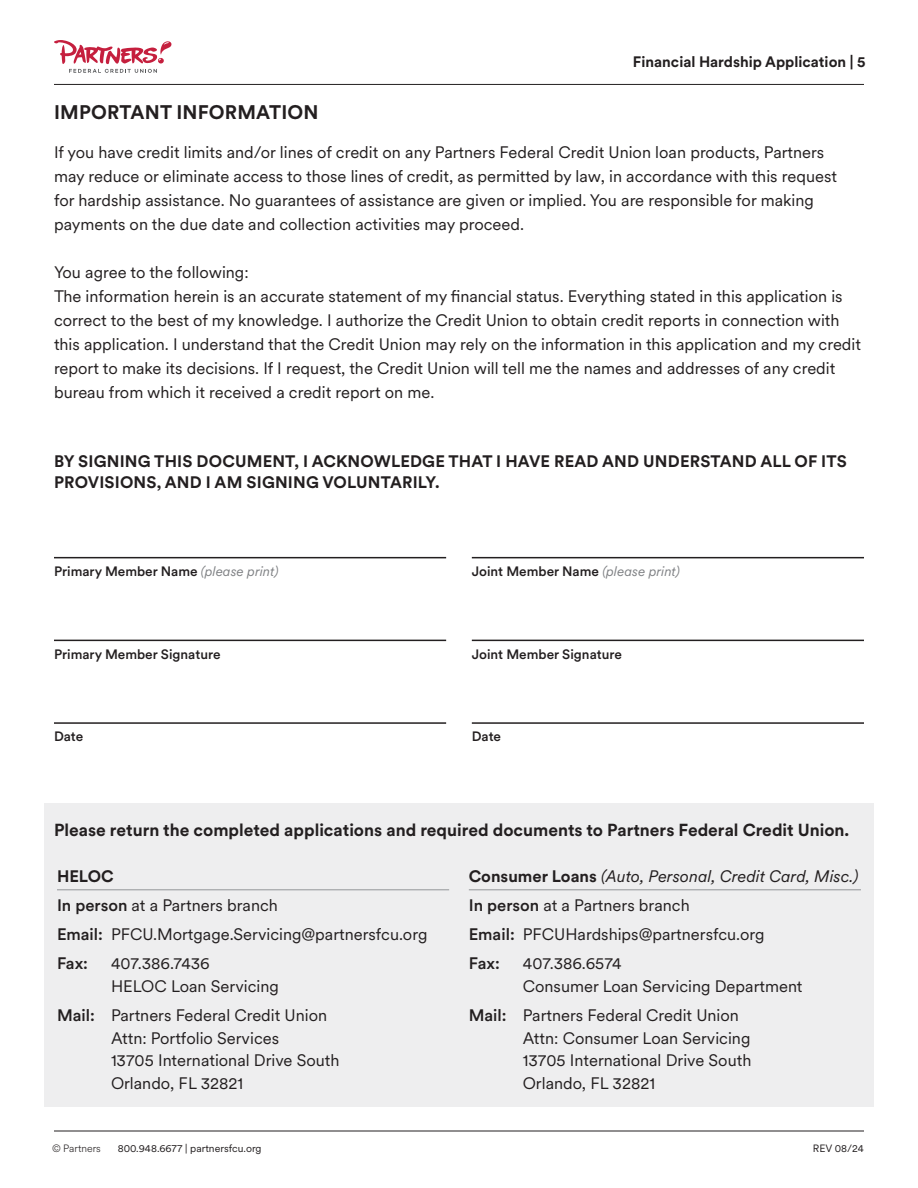
<style>
.page{position:relative;width:918px;height:1188px;background:#fff}
.page>*{position:absolute;margin:0;border:0;box-sizing:border-box;transform-origin:0 0}
.t1{font:700 19.5px "Circular XX";letter-spacing:.01em;color:#231f20}
.t2{font:700 17.25px "Circular XX";color:#231f20}
.t3{font:16.5px/22.5px "Circular XX";color:#231f20}
.t4{font:700 16.5px/21px "Circular XX";letter-spacing:.01em;color:#231f20}
.t5{font:italic 16.5px "Circular XX";color:#231f20}
.t6{font:500 16.5px "Circular XX";letter-spacing:-.015em;color:#231f20}
.t7{font:700 15px "Circular XX";color:#231f20}
.t8{font:500 13.5px "Circular XX";color:#231f20}
.t9{font:10.5px "Circular XX";color:#231f20}
.t10{font:300 10.5px "Circular XX";color:#231f20}
.s1{font-weight:400;font-style:italic;color:#808285}
.s2{font-weight:500}
.s3{font-weight:700;font-style:normal}
</style>
<div class="page">
<hr style="left:54px;top:84px;width:810px;height:1px;background:#231f20">
<svg style="left:54px;top:40px;width:117px;height:33px"></svg>
<hr style="left:54px;top:1131px;width:810px;height:1px;background:#231f20">
<div style="left:44px;top:803px;width:830px;height:304px;background:#eeeeef"></div>
<hr style="left:54px;top:640px;width:392px;height:1px;background:#231f20">
<hr style="left:54px;top:557px;width:392px;height:1px;background:#231f20">
<hr style="left:472px;top:640px;width:392px;height:1px;background:#231f20">
<hr style="left:472px;top:557px;width:392px;height:1px;background:#231f20">
<hr style="left:54px;top:722px;width:392px;height:2px;background:#231f20">
<hr style="left:472px;top:722px;width:392px;height:2px;background:#231f20">
<hr style="left:57px;top:889px;width:392px;height:1px;background:#939598">
<hr style="left:469px;top:889px;width:392px;height:1px;background:#939598">
<p class="t7" style="left:633px;top:51px;width:234px">Financial Hardship Application | 5</p>
<p class="t1" style="left:54px;top:99px;width:266px">IMPORTANT INFORMATION</p>
<p class="t3" style="left:54px;top:139px;width:785px;line-height:24px">If you have credit limits and/or lines of credit on any Partners Federal Credit Union loan products, Partners may reduce or eliminate access to those lines of credit, as permitted by law, in accordance with this request for hardship assistance. No guarantees of assistance are given or implied. You are responsible for making payments on the due date and collection activities may proceed.</p>
<p class="t3" style="left:54px;top:260px;width:196px">You agree to the following:</p>
<p class="t3" style="left:54px;top:283px;width:809px;line-height:24px">The information herein is an accurate statement of my financial status. Everything stated in this application is correct to the best of my knowledge. I authorize the Credit Union to obtain credit reports in connection with this application. I understand that the Credit Union may rely on the information in this application and my credit report to make its decisions. If I request, the Credit Union will tell me the names and addresses of any credit bureau from which it received a credit report on me.</p>
<p class="t4" style="left:54px;top:450px;width:794px">BY SIGNING THIS DOCUMENT, I ACKNOWLEDGE THAT I HAVE READ AND UNDERSTAND ALL OF ITS<br>PROVISIONS, AND I AM SIGNING VOLUNTARILY.</p>
<p class="t8" style="left:54px;top:562px;width:226px">Primary Member Name <span class="s1">(please print)</span></p>
<p class="t8" style="left:54px;top:645px;width:168px">Primary Member Signature</p>
<p class="t8" style="left:472px;top:562px;width:210px">Joint Member Name <span class="s1">(please print)</span></p>
<p class="t8" style="left:472px;top:645px;width:152px">Joint Member Signature</p>
<p class="t8" style="left:54px;top:727px;width:31px">Date</p>
<p class="t8" style="left:472px;top:727px;width:31px">Date</p>
<p class="t2" style="left:54px;top:818px;width:797px">Please return the completed applications and required documents to Partners Federal Credit Union.</p>
<p class="t4" style="left:57px;top:865px;width:58px">HELOC</p>
<p class="t3" style="left:57px;top:893px;width:222px"><span class="s2">In person</span> at a Partners branch</p>
<p class="t3" style="left:57px;top:923px;width:372px"><span class="s2">Email:</span> PFCU.Mortgage.Servicing@partnersfcu.org</p>
<p class="t6" style="left:57px;top:952px;width:33px">Fax:</p>
<p class="t3" style="left:111px;top:952px;width:169px">407.386.7436<br>HELOC Loan Servicing</p>
<p class="t3" style="left:111px;top:1004px;width:230px;text-indent:-54px"><span class="s2">Mail:</span> Partners Federal Credit Union<br>Attn: Portfolio Services<br>13705 International Drive South<br>Orlando, FL 32821</p>
<p class="t5" style="left:469px;top:865px;width:391px"><span class="s3">Consumer Loans</span> (Auto, Personal, Credit Card, Misc.)</p>
<p class="t3" style="left:469px;top:893px;width:222px"><span class="s2">In person</span> at a Partners branch</p>
<p class="t3" style="left:469px;top:923px;width:297px"><span class="s2">Email:</span> PFCUHardships@partnersfcu.org</p>
<p class="t6" style="left:469px;top:952px;width:33px">Fax:</p>
<p class="t3" style="left:523px;top:952px;width:281px">407.386.6574<br>Consumer Loan Servicing Department</p>
<p class="t3" style="left:523px;top:1004px;width:230px;text-indent:-54px"><span class="s2">Mail:</span> Partners Federal Credit Union<br>Attn: Consumer Loan Servicing<br>13705 International Drive South<br>Orlando, FL 32821</p>
<p class="t10" style="left:52px;top:1142px;width:50px">© Partners</p>
<p class="t9" style="left:118px;top:1142px;width:145px">800.948.6677 | partnersfcu.org</p>
<p class="t9" style="left:813px;top:1142px;width:53px">REV 08/24</p>
</div>
